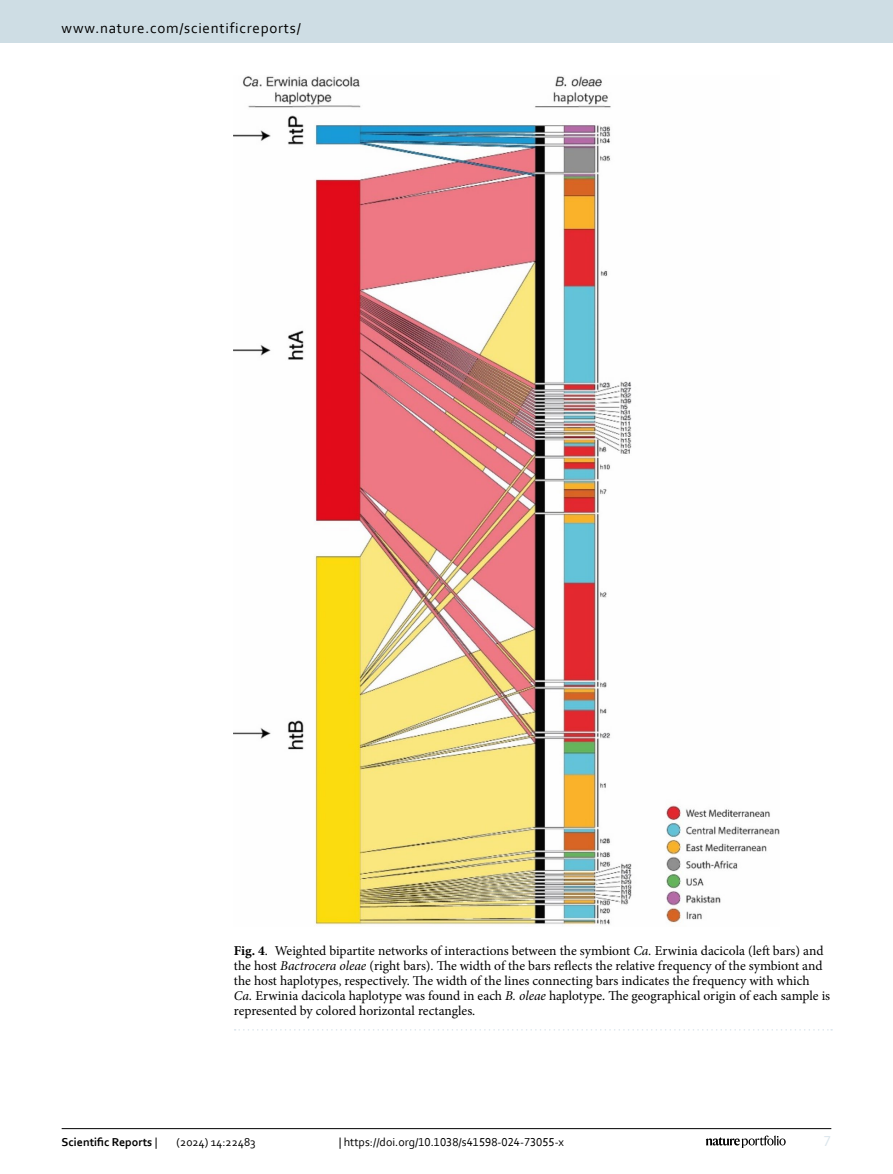
<style>
.page{position:relative;width:893px;height:1174px;background:#fff}
.page>*{position:absolute;margin:0;border:0;box-sizing:border-box;transform-origin:0 0}
.t1{font:15px "Corbel";letter-spacing:.05em;color:#000}
.t2{font:15px "Corbel";color:#d9e4eb}
.Figure_Caption{font:13.5px/15px "Minion Pro";color:#000}
.t3{font:12px "Corbel";color:#000}
.t4{font:700 12px "Corbel";color:#000}
.s1{font-weight:700}
.s2{font-style:italic}
.s3{font-weight:400}
</style>
<div class="page">
<img style="left:234px;top:76px;width:545px;height:849px">
<svg style="left:235px;top:1029px;width:597px;height:1px"></svg>
<hr style="left:62px;top:1128px;width:769px;height:1px;background:#000">
<svg style="left:706px;top:1135px;width:80px;height:12px"></svg>
<div style="left:0;top:0;width:893px;height:43px;background:#cedde4"></div>
<p class="t1" style="left:62px;top:18px;width:241px">www.nature.com/scientificreports/</p>
<p class="Figure_Caption" style="left:234px;top:942px;width:598px"><span class="s1">Fig. 4</span>. Weighted bipartite networks of interactions between the symbiont <span class="s2">Ca.</span> Erwinia dacicola (left bars) and the host <span class="s2">Bactrocera oleae</span> (right bars). The width of the bars reflects the relative frequency of the symbiont and the host haplotypes, respectively. The width of the lines connecting bars indicates the frequency with which <span class="s2">Ca.</span> Erwinia dacicola haplotype was found in each <span class="s2">B. oleae</span> haplotype. The geographical origin of each sample is represented by colored horizontal rectangles.</p>
<p class="t4" style="left:62px;top:1134px;width:97px">Scientific Reports <span class="s3">|</span></p>
<p class="t3" style="left:177px;top:1134px;width:81px">(2024) 14:22483</p>
<p class="t3" style="left:339px;top:1134px;width:227px">| https://doi.org/10.1038/s41598-024-73055-x</p>
<p class="t2" style="left:824px;top:1132px;width:9px">7</p>
</div>
